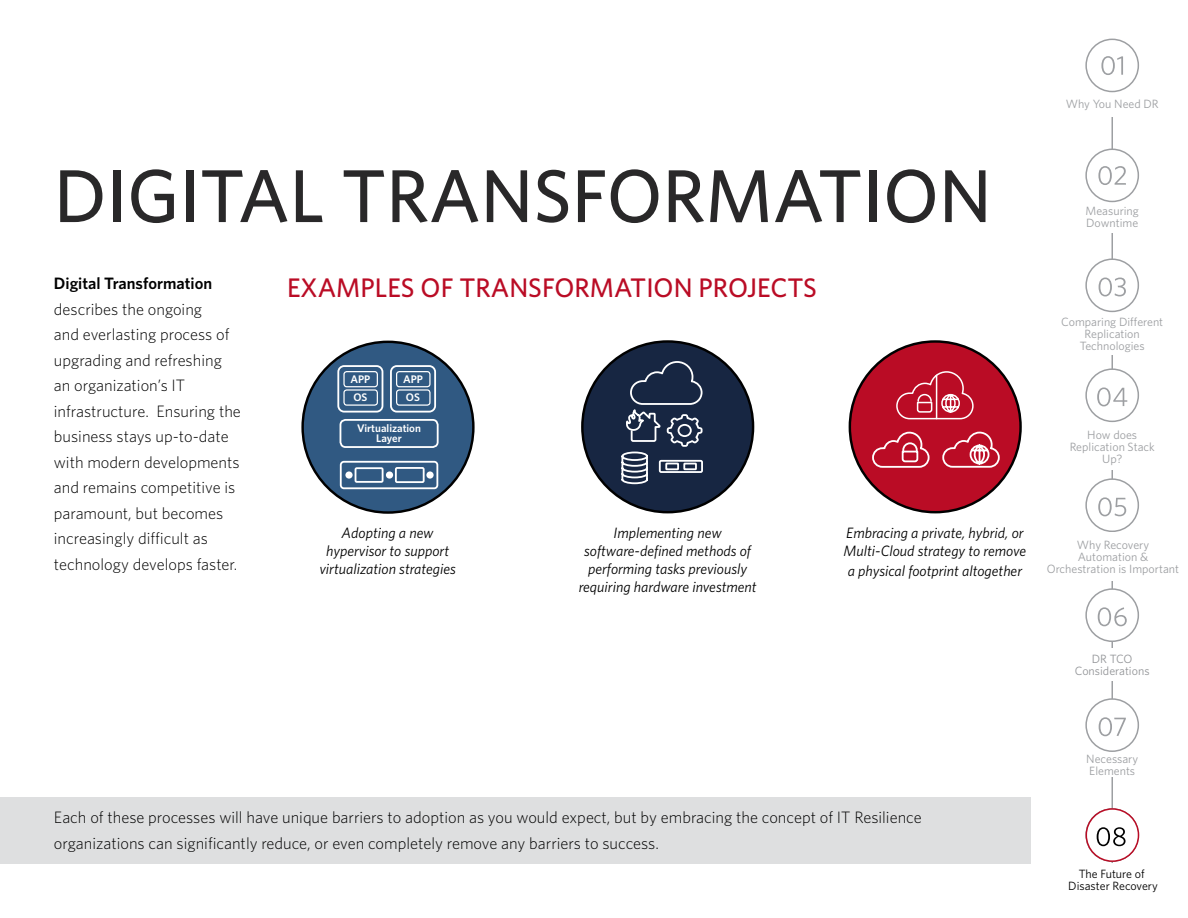
<style>
.page{position:relative;width:1188px;height:918px;background:#fff}
.page>*{position:absolute;margin:0;border:0;box-sizing:border-box;transform-origin:0 0}
.t1{font:500 75px "Whitney";color:#292829}
.t2{font:500 26.85px "Whitney";color:#ba0c25}
.t3{font:300 16.5px/25.5px "Whitney";color:#000}
.t4{font:600 16.5px "Whitney";color:#000}
.t5{font:italic 15px/18px "Whitney";color:#000;text-align:center}
.t6{font:12px/12px "Whitney";color:#9d9fa2;text-align:center}
.t7{font:12px/12px "Whitney";color:#000;text-align:center}
.t8{font:12px/12px "Whitney";color:#939598;text-align:center}
.t9{font:600 10.95px/9.8px "Whitney";color:#fff;text-align:center}
</style>
<div class="page">
<div style="left:0;top:798px;width:1031px;height:66px;background:#dedfe0"></div>
<div style="left:303px;top:342px;width:170px;height:171px;background:#305982;border-radius:50%"></div>
<div style="left:337px;top:365px;width:46px;height:48px;border:2px solid #fff;border-radius:6px"></div>
<div style="left:390px;top:365px;width:46px;height:48px;border:2px solid #fff;border-radius:6px"></div>
<svg style="left:339px;top:460px;width:100px;height:30px"></svg>
<div style="left:386px;top:471px;width:7px;height:8px;border:2px solid #fff;border-radius:50%"></div>
<div style="left:340px;top:419px;width:99px;height:29px;border:2px solid #fff;border-radius:5px"></div>
<div style="left:343px;top:371px;width:35px;height:16px;border:1px solid #fff;border-radius:3px"></div>
<div style="left:396px;top:371px;width:35px;height:16px;border:1px solid #fff;border-radius:3px"></div>
<div style="left:343px;top:389px;width:35px;height:17px;border:1px solid #fff;border-radius:3px"></div>
<div style="left:396px;top:389px;width:35px;height:17px;border:1px solid #fff;border-radius:3px"></div>
<div style="left:582px;top:341px;width:171px;height:171px;background:#172642;border-radius:50%"></div>
<svg style="left:621px;top:361px;width:82px;height:124px"></svg>
<div style="left:850px;top:341px;width:171px;height:171px;background:#ba0c25;border-radius:50%"></div>
<svg style="left:942px;top:431px;width:58px;height:37px"></svg>
<svg style="left:872px;top:431px;width:58px;height:37px"></svg>
<hr style="left:1112px;top:47px;width:1px;height:821px;background:#9d9fa2">
<div style="left:1063px;top:200px;width:99px;height:32px;background:#fff"></div>
<div style="left:1052px;top:312px;width:120px;height:42px;background:#fff"></div>
<div style="left:1063px;top:422px;width:99px;height:48px;background:#fff"></div>
<div style="left:1063px;top:648px;width:99px;height:33px;background:#fff"></div>
<div style="left:1063px;top:752px;width:99px;height:25px;background:#fff"></div>
<div style="left:1086px;top:259px;width:52px;height:52px;background:#fff;border-radius:50%"></div>
<div style="left:1085px;top:258px;width:54px;height:54px;border:2px solid #9d9fa2;border-radius:50%"></div>
<div style="left:1086px;top:479px;width:52px;height:52px;background:#fff;border-radius:50%"></div>
<div style="left:1085px;top:478px;width:54px;height:54px;border:2px solid #9d9fa2;border-radius:50%"></div>
<svg style="left:1098px;top:497px;width:28px;height:19px"></svg>
<div style="left:1086px;top:699px;width:52px;height:52px;background:#fff;border-radius:50%"></div>
<div style="left:1085px;top:698px;width:54px;height:54px;border:2px solid #9d9fa2;border-radius:50%"></div>
<svg style="left:1099px;top:717px;width:27px;height:19px"></svg>
<div style="left:1086px;top:149px;width:52px;height:52px;background:#fff;border-radius:50%"></div>
<div style="left:1085px;top:149px;width:54px;height:53px;border:2px solid #9d9fa2;border-radius:50%"></div>
<svg style="left:1098px;top:166px;width:28px;height:19px"></svg>
<svg style="left:1099px;top:278px;width:27px;height:18px"></svg>
<div style="left:1086px;top:369px;width:52px;height:52px;background:#fff;border-radius:50%"></div>
<div style="left:1085px;top:368px;width:54px;height:54px;border:2px solid #9d9fa2;border-radius:50%"></div>
<svg style="left:1097px;top:387px;width:30px;height:19px"></svg>
<div style="left:1063px;top:89px;width:99px;height:28px;background:#fff"></div>
<div style="left:1086px;top:39px;width:52px;height:53px;background:#fff;border-radius:50%"></div>
<div style="left:1085px;top:39px;width:54px;height:53px;border:2px solid #9d9fa2;border-radius:50%"></div>
<svg style="left:1101px;top:56px;width:22px;height:19px"></svg>
<div style="left:1043px;top:532px;width:140px;height:49px;background:#fff"></div>
<div style="left:1086px;top:589px;width:52px;height:52px;background:#fff;border-radius:50%"></div>
<div style="left:1085px;top:588px;width:54px;height:54px;border:2px solid #9d9fa2;border-radius:50%"></div>
<svg style="left:1098px;top:607px;width:29px;height:19px"></svg>
<div style="left:1062px;top:863px;width:99px;height:33px;background:#fff"></div>
<div style="left:1086px;top:809px;width:52px;height:52px;background:#fff;border-radius:50%"></div>
<div style="left:1086px;top:808px;width:53px;height:54px;border:2px solid #ba0c25;border-radius:50%"></div>
<svg style="left:1097px;top:827px;width:29px;height:19px"></svg>
<svg style="left:896px;top:371px;width:78px;height:49px"></svg>
<p class="t6" style="left:1066px;top:98px;width:95px">Why You Need DR</p>
<h1 class="t1" style="left:54px;top:146px;width:939px">DIGITAL TRANSFORMATION</h1>
<p class="t4" style="left:54px;top:272px;width:160px">Digital Transformation</p>
<p class="t3" style="left:54px;top:296px;width:189px">describes the ongoing<br>and everlasting process of upgrading and refreshing an organization’s IT infrastructure. Ensuring the business stays up-to-date with modern developments and remains competitive is paramount, but becomes increasingly difficult as technology develops faster.</p>
<h2 class="t2" style="left:287px;top:270px;width:531px">EXAMPLES OF TRANSFORMATION PROJECTS</h2>
<p class="t9" style="left:350px;top:374px;width:21px">APP</p>
<p class="t9" style="left:403px;top:374px;width:21px">APP</p>
<p class="t9" style="left:353px;top:392px;width:15px">OS</p>
<p class="t9" style="left:406px;top:392px;width:15px">OS</p>
<p class="t9" style="left:357px;top:423px;width:65px">Virtualization<br>Layer</p>
<p class="t5" style="left:319px;top:523px;width:138px">Adopting a new hypervisor to support virtualization strategies</p>
<p class="t5" style="left:579px;top:523px;width:179px">Implementing new software-defined methods of performing tasks previously requiring hardware investment</p>
<p class="t5" style="left:844px;top:523px;width:184px;text-align:left">Embracing a private, hybrid, or<br>Multi-Cloud strategy to remove</p>
<p class="t5" style="left:848px;top:561px;width:176px">a physical footprint altogether</p>
<p class="t6" style="left:1086px;top:205px;width:55px;text-align:left">Measuring<br>Downtime</p>
<p class="t6" style="left:1061px;top:315px;width:104px">Comparing Different<br>Replication<br>Technologies</p>
<p class="t6" style="left:1070px;top:428px;width:87px">How does<br>Replication Stack<br>Up?</p>
<p class="t6" style="left:1047px;top:539px;width:134px">Why Recovery<br>Automation &amp;<br>Orchestration is Important</p>
<p class="t8" style="left:1075px;top:653px;width:76px">DR TCO<br>Considerations</p>
<p class="t3" style="left:54px;top:804px;width:869px">Each of these processes will have unique barriers to adoption as you would expect, but by embracing the concept of IT Resilience organizations can significantly reduce, or even completely remove any barriers to success.</p>
<p class="t6" style="left:1086px;top:753px;width:53px;text-align:left">Necessary<br>Elements</p>
<p class="t7" style="left:1068px;top:868px;width:91px">The Future of<br>Disaster Recovery</p>
</div>
